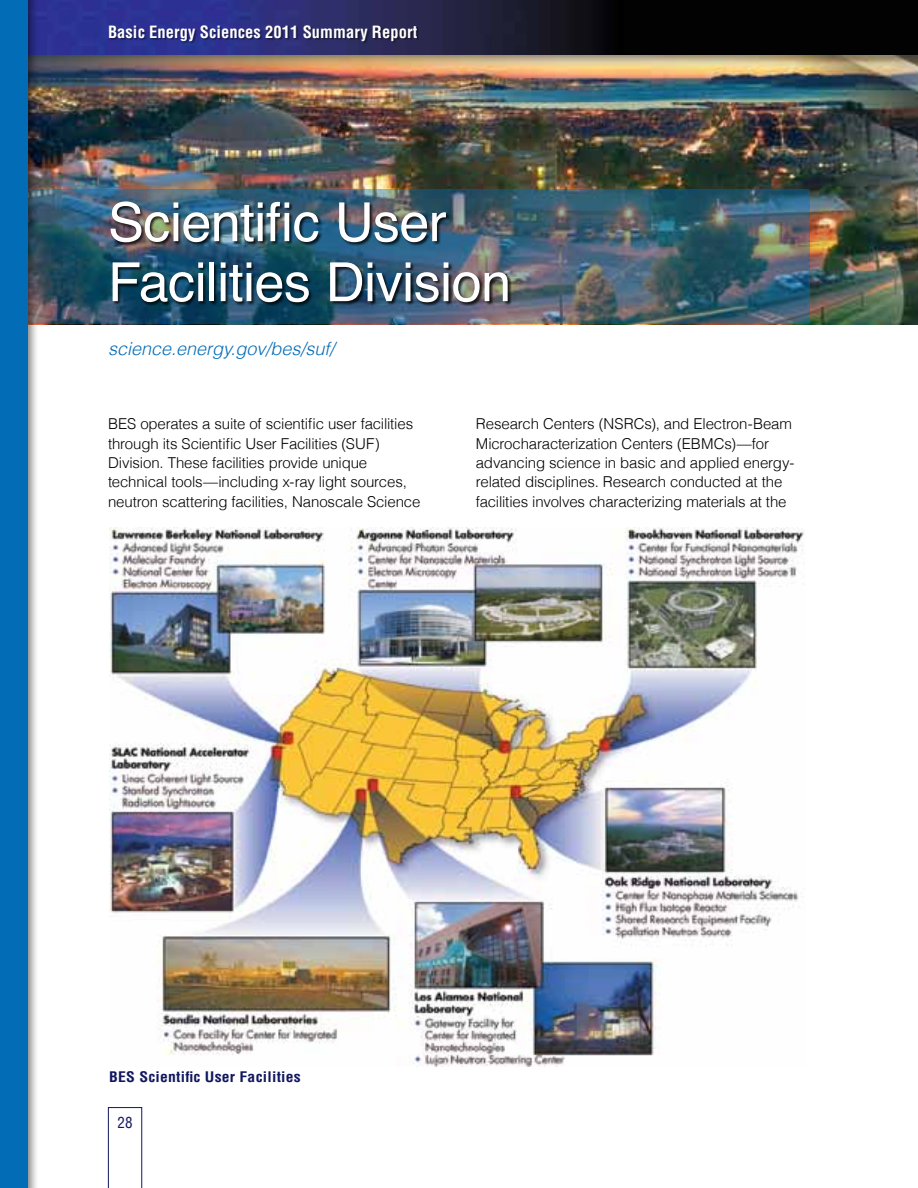
<style>
.page{position:relative;width:918px;height:1188px;background:#fff}
.page>*{position:absolute;margin:0;border:0;box-sizing:border-box;transform-origin:0 0}
.t1{font:54px/60px "Helvetica";letter-spacing:-.01em;color:#fff}
.t2{font:italic 300 18px "Helvetica";color:#036cb6}
.t3{font:700 condensed 16.5px "Helvetica";letter-spacing:.005em;color:#fff}
.t4{font:300 15px/19.4px "Helvetica";letter-spacing:-.01em;color:#000}
.t5{font:condensed 15px "Helvetica";color:#11175e}
.t6{font:700 condensed 14.25px "Helvetica";letter-spacing:.015em;color:#11175e;scale:1.1 1}
</style>
<div class="page">
<img style="left:39px;top:70px;width:879px;height:254px">
<img style="left:39px;top:189px;width:771px;height:135px">
<div style="left:0;top:0;width:918px;height:70px;background:#000;opacity:.56"></div>
<img style="left:39px;top:0;width:879px;height:54px">
<div style="left:0;top:0;width:39px;height:1188px;background:#000;opacity:.49"></div>
<div style="left:0;top:0;width:28px;height:1188px;background:#036cb6"></div>
<svg style="left:108px;top:1107px;width:34px;height:81px"></svg>
<div style="left:111px;top:202px;width:401px;height:104px;background:#000;opacity:.75"></div>
<div style="left:109px;top:26px;width:309px;height:18px;background:#000;opacity:.49"></div>
<img style="left:109px;top:528px;width:695px;height:538px">
<p class="t3" style="left:108px;top:22px;width:311px">Basic Energy Sciences 2011 Summary Report</p>
<h1 class="t1" style="left:108px;top:196px;width:405px">Scientific User<br>Facilities Division</h1>
<p class="t2" style="left:108px;top:338px;width:228px">science.energy.gov/bes/suf/</p>
<p class="t4" style="left:108px;top:414px;width:314px">BES operates a suite of scientific user facilities through its Scientific User Facilities (SUF)<br>Division. These facilities provide unique technical tools—including x-ray light sources, neutron scattering facilities, Nanoscale Science</p>
<p class="t4" style="left:476px;top:414px;width:320px">Research Centers (NSRCs), and Electron-Beam Microcharacterization Centers (EBMCs)—for advancing science in basic and applied energy&shy;related disciplines. Research conducted at the facilities involves characterizing materials at the</p>
<p class="t6" style="left:109px;top:1068px;width:176px">BES Scientific User Facilities</p>
<p class="t5" style="left:118px;top:1114px;width:16px">28</p>
</div>
